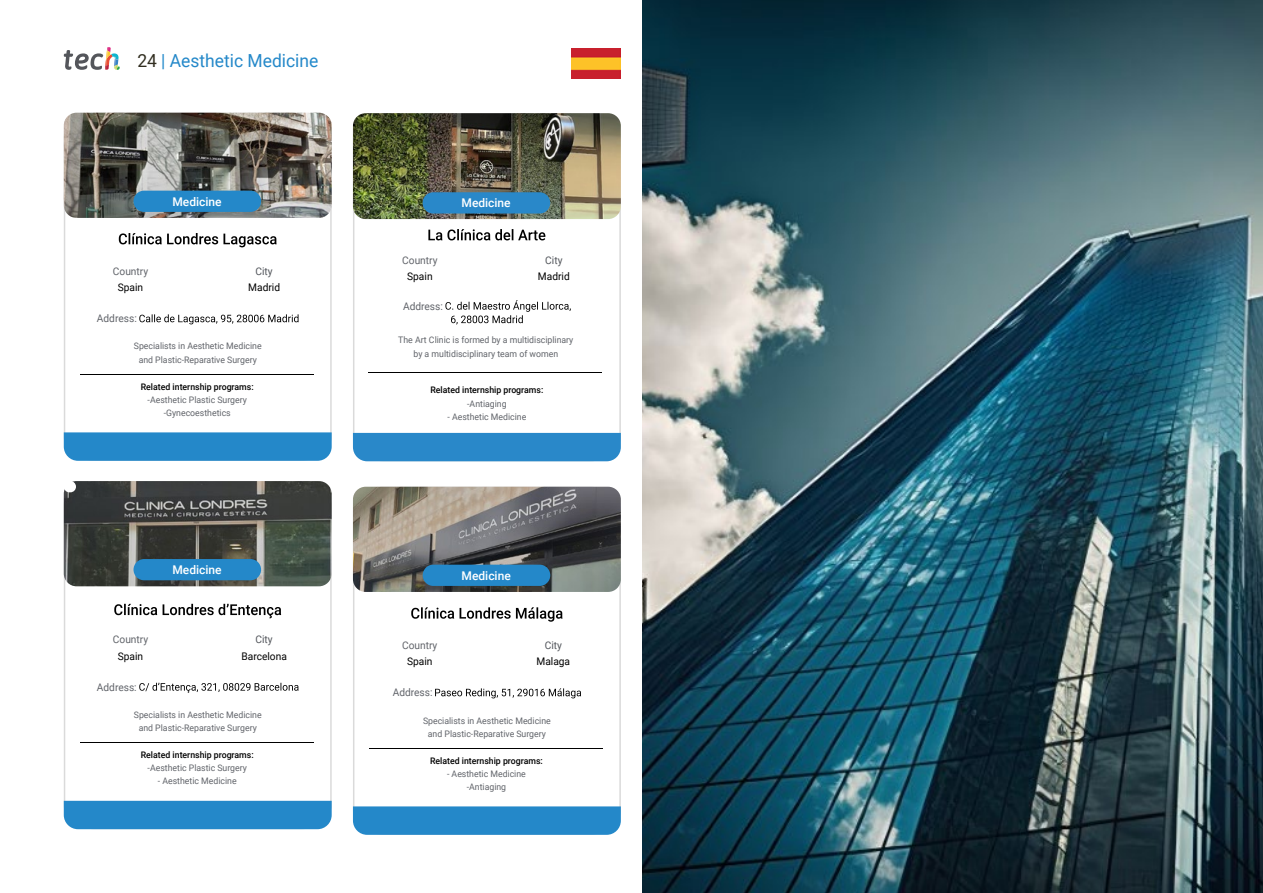
<style>
.page{position:relative;width:1263px;height:893px;background:#fff}
.page>*{position:absolute;margin:0;border:0;box-sizing:border-box;transform-origin:0 0}
.t1{font:18px "Roboto";color:#2488c9}
.t2{font:500 12px "Roboto";color:#fff}
.t3{font:10.5px "Roboto";color:#61646a}
.t4{font:10.5px "Roboto";color:#000}
.t5{font:10.5px "Roboto";color:#52555b}
.t6{font:9px/13.5px "Roboto";color:#61646a;text-align:center}
.t7{font:500 9px "Roboto";color:#000}
.s1{color:#312e20}
.s2{color:#2289cb}
</style>
<div class="page">
<svg style="left:64px;top:47px;width:56px;height:23px"></svg>
<img style="left:571px;top:49px;width:50px;height:30px">
<svg style="left:63px;top:112px;width:269px;height:337px"></svg>
<svg style="left:64px;top:432px;width:268px;height:29px;background:#2a8bca"></svg>
<hr style="left:80px;top:374px;width:234px;height:1px;background:#000">
<svg style="left:119px;top:233px;width:158px;height:14px"></svg>
<svg style="left:139px;top:314px;width:160px;height:10px"></svg>
<img style="left:64px;top:113px;width:268px;height:105px">
<div style="left:133px;top:191px;width:128px;height:21px;background:#2488c9;border-radius:11px"></div>
<svg style="left:63px;top:492px;width:269px;height:338px"></svg>
<div style="left:64px;top:801px;width:268px;height:28px;background:#2488c9"></div>
<hr style="left:80px;top:742px;width:234px;height:1px;background:#000">
<svg style="left:114px;top:604px;width:167px;height:14px"></svg>
<svg style="left:139px;top:683px;width:160px;height:10px"></svg>
<img style="left:64px;top:481px;width:268px;height:105px">
<div style="left:133px;top:559px;width:128px;height:21px;background:#2488c9;border-radius:11px"></div>
<svg style="left:352px;top:486px;width:269px;height:326px"></svg>
<svg style="left:353px;top:806px;width:268px;height:29px;background:#2a8bca"></svg>
<hr style="left:370px;top:748px;width:233px;height:1px;background:#000">
<svg style="left:411px;top:607px;width:151px;height:15px"></svg>
<svg style="left:435px;top:688px;width:146px;height:10px"></svg>
<img style="left:353px;top:487px;width:268px;height:105px">
<div style="left:423px;top:565px;width:127px;height:21px;background:#2488c9;border-radius:11px"></div>
<img style="left:642px;top:0;width:621px;height:893px">
<div style="left:64px;top:481px;width:12px;height:11px;background:#fff;border-radius:6px"></div>
<svg style="left:352px;top:137px;width:269px;height:325px"></svg>
<img style="left:353px;top:113px;width:268px;height:106px">
<div style="left:423px;top:192px;width:127px;height:22px;background:#2988c9;border-radius:11px"></div>
<div style="left:353px;top:433px;width:268px;height:28px;background:#2988c9"></div>
<hr style="left:368px;top:372px;width:234px;height:1px;background:#000">
<svg style="left:428px;top:229px;width:117px;height:11px"></svg>
<svg style="left:445px;top:300px;width:126px;height:25px"></svg>
<h1 class="t1" style="left:137px;top:48px;width:183px"><span class="s1">24</span> <span class="s2">|</span> Aesthetic Medicin<span class="s2">e</span></h1>
<p class="t3" style="left:113px;top:264px;width:37px">Country</p>
<p class="t4" style="left:118px;top:280px;width:27px">Spain</p>
<p class="t3" style="left:97px;top:311px;width:41px">Address:</p>
<h2 class="t2" style="left:172px;top:193px;width:51px">Medicine</h2>
<p class="t5" style="left:256px;top:264px;width:19px">City</p>
<p class="t4" style="left:248px;top:280px;width:33px">Madrid</p>
<p class="t6" style="left:134px;top:339px;width:129px">Specialists in Aesthetic Medicine and Plastic-Reparative Surgery</p>
<p class="t7" style="left:141px;top:380px;width:114px">Related internship programs:</p>
<p class="t6" style="left:148px;top:393px;width:101px">-Aesthetic Plastic Surgery -Gynecoesthetics</p>
<p class="t3" style="left:113px;top:632px;width:37px">Country</p>
<p class="t4" style="left:118px;top:648px;width:27px">Spain</p>
<p class="t3" style="left:97px;top:679px;width:41px">Address:</p>
<h2 class="t2" style="left:172px;top:561px;width:51px">Medicine</h2>
<p class="t5" style="left:256px;top:632px;width:19px">City</p>
<p class="t4" style="left:241px;top:648px;width:47px">Barcelona</p>
<p class="t6" style="left:134px;top:708px;width:129px">Specialists in Aesthetic Medicine and Plastic-Reparative Surgery</p>
<p class="t7" style="left:141px;top:748px;width:114px">Related internship programs:</p>
<p class="t6" style="left:148px;top:761px;width:101px">-Aesthetic Plastic Surgery</p>
<p class="t6" style="left:158px;top:774px;width:80px">- Aesthetic Medicine</p>
<p class="t3" style="left:402px;top:253px;width:37px">Country</p>
<p class="t4" style="left:407px;top:269px;width:27px">Spain</p>
<h2 class="t2" style="left:461px;top:195px;width:51px">Medicine</h2>
<p class="t5" style="left:545px;top:253px;width:19px">City</p>
<p class="t4" style="left:538px;top:269px;width:33px">Madrid</p>
<p class="t3" style="left:403px;top:298px;width:41px">Address:</p>
<p class="t6" style="left:398px;top:333px;width:177px">The Art Clinic is formed by a multidisciplinary by a multidisciplinary team of women</p>
<p class="t7" style="left:430px;top:384px;width:114px">Related internship programs:</p>
<p class="t6" style="left:467px;top:396px;width:41px">-Antiaging</p>
<p class="t6" style="left:447px;top:410px;width:80px">- Aesthetic Medicine</p>
<p class="t3" style="left:402px;top:638px;width:37px">Country</p>
<p class="t4" style="left:407px;top:654px;width:27px">Spain</p>
<p class="t3" style="left:393px;top:685px;width:41px">Address:</p>
<h2 class="t2" style="left:462px;top:567px;width:51px">Medicine</h2>
<p class="t5" style="left:545px;top:638px;width:19px">City</p>
<p class="t4" style="left:536px;top:654px;width:35px">Malaga</p>
<p class="t6" style="left:423px;top:713px;width:129px">Specialists in Aesthetic Medicine and Plastic-Reparative Surgery</p>
<p class="t7" style="left:430px;top:754px;width:114px">Related internship programs:</p>
<p class="t6" style="left:447px;top:767px;width:80px">- Aesthetic Medicine -Antiaging</p>
</div>
